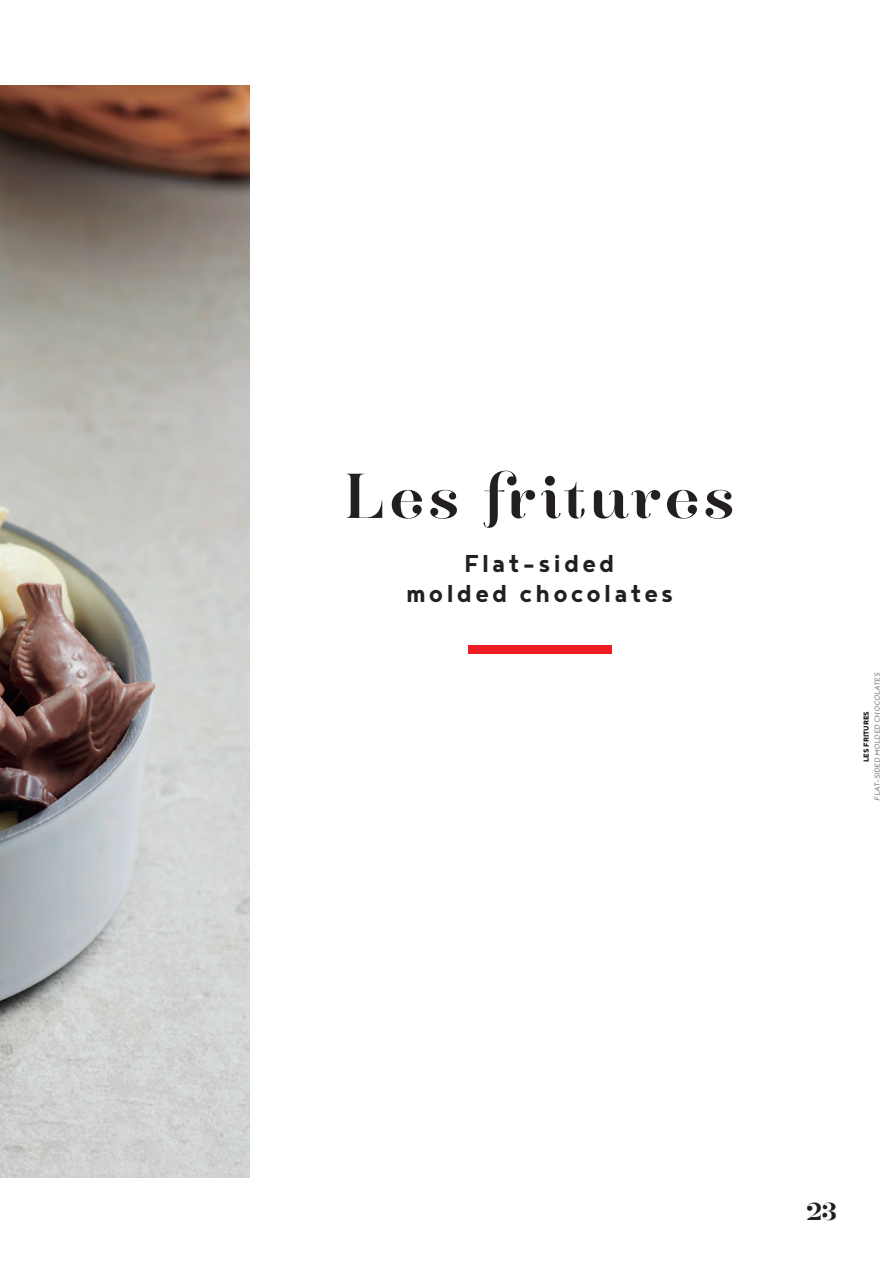
<style>
.page{position:relative;width:893px;height:1263px;background:#fff}
.page>*{position:absolute;margin:0;border:0;box-sizing:border-box;transform-origin:0 0}
.sous-titre{font:54px "Hera Big";letter-spacing:.075em;color:#231f20}
.t1{font:700 30px/30px "Noyh Geometric";letter-spacing:.1em;color:#231f20;text-align:center}
.t2{font:600 21px "Hera Big";color:#231f20}
.t3{font:italic 9px "Noyh Geometric";color:#808285}
.t4{font:900 9px "Noyh Geometric";color:#231f20}
</style>
<div class="page">
<div style="left:468px;top:645px;width:143px;height:8px;background:#ee1d23"></div>
<img style="left:0;top:85px;width:250px;height:1093px">
<p class="sous-titre" style="left:345px;top:454px;width:391px">Les fritures</p>
<p class="t1" style="left:406px;top:548px;width:269px">Flat-sided<br>molded chocolates</p>
<p class="t3" style="left:872px;top:801px;width:129px;rotate:-90deg">FLAT-SIDED MOLDED CHOCOLATES</p>
<p class="t4" style="left:861px;top:762px;width:53px;rotate:-90deg">LES FRITURES</p>
<p class="t2" style="left:807px;top:1195px;width:31px">23</p>
</div>
